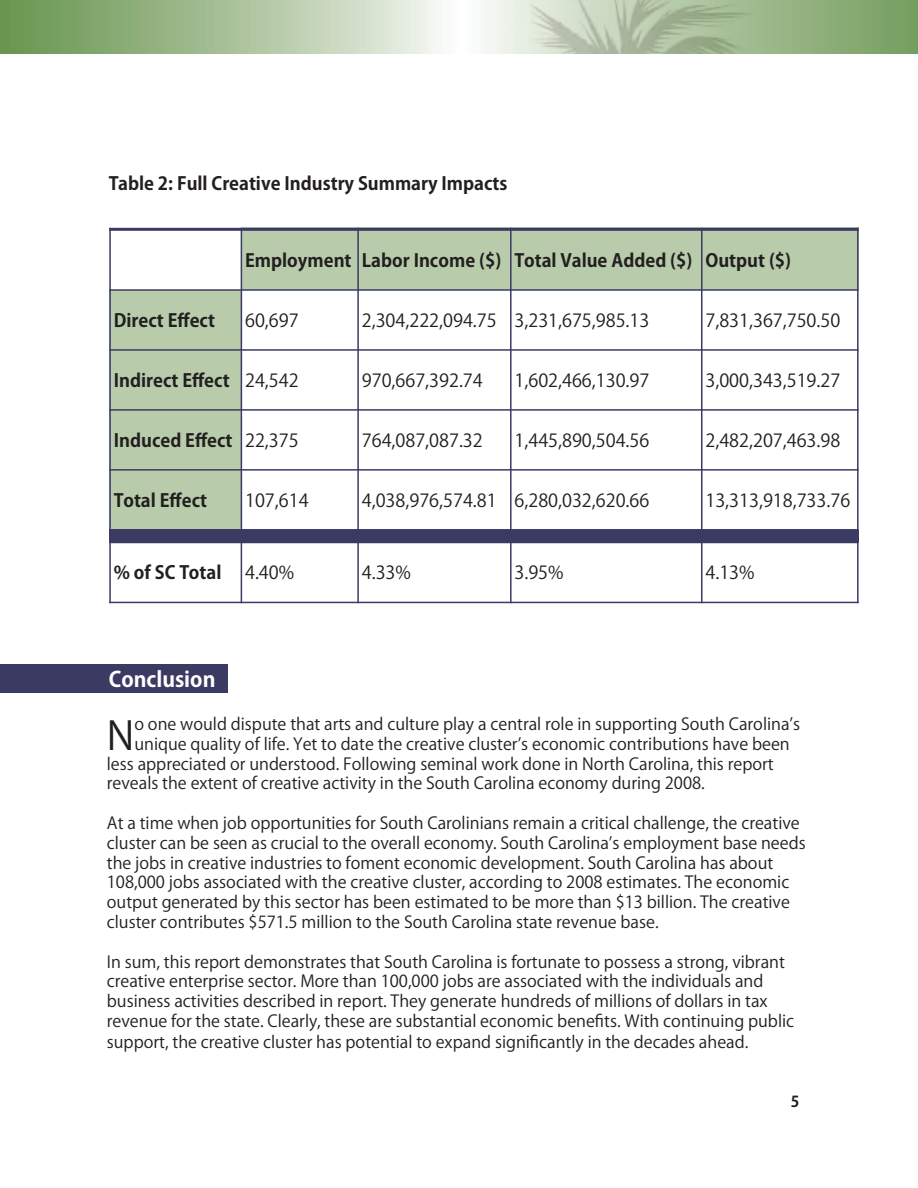
<style>
.page{position:relative;width:918px;height:1188px;background:#fff}
.page>*{position:absolute;margin:0;border:0;box-sizing:border-box;transform-origin:0 0}
.t1{font:39px "Koz Go Pro";color:#231f20}
.t2{font:700 21px "Koz Go Pro";color:#fff}
.t3{font:18px "Koz Go Pro";color:#231f20}
.t4{font:700 18px "Koz Go Pro";color:#231f20}
.t5{font:16.5px/19.8px "Koz Go Pro";color:#231f20}
.t6{font:700 15px "Koz Go Pro";color:#231f20}
.s1{font-weight:400}
</style>
<div class="page">
<svg style="left:0;top:0;width:431px;height:54px;background:#a6c097"></svg>
<img style="left:431px;top:0;width:487px;height:54px">
<div style="left:241px;top:228px;width:117px;height:62px;background:#b8ccac"></div>
<div style="left:358px;top:228px;width:153px;height:62px;background:#b8ccac"></div>
<div style="left:511px;top:228px;width:191px;height:62px;background:#b8ccac"></div>
<div style="left:702px;top:228px;width:157px;height:62px;background:#b8ccac"></div>
<div style="left:109px;top:290px;width:132px;height:60px;background:#b8ccac"></div>
<div style="left:109px;top:350px;width:132px;height:60px;background:#b8ccac"></div>
<div style="left:109px;top:410px;width:132px;height:60px;background:#b8ccac"></div>
<div style="left:109px;top:470px;width:132px;height:60px;background:#b8ccac"></div>
<div style="left:109px;top:530px;width:132px;height:12px;background:#3b3a63"></div>
<div style="left:241px;top:530px;width:117px;height:12px;background:#3b3a63"></div>
<div style="left:358px;top:530px;width:153px;height:12px;background:#3b3a63"></div>
<div style="left:511px;top:530px;width:191px;height:12px;background:#3b3a63"></div>
<div style="left:702px;top:530px;width:157px;height:12px;background:#3b3a63"></div>
<hr style="left:109px;top:228px;width:2px;height:375px;background:#3b3a63">
<hr style="left:241px;top:228px;width:1px;height:375px;background:#3b3a63">
<hr style="left:357px;top:228px;width:2px;height:375px;background:#3b3a63">
<hr style="left:510px;top:228px;width:2px;height:375px;background:#3b3a63">
<hr style="left:701px;top:228px;width:1px;height:375px;background:#3b3a63">
<hr style="left:857px;top:228px;width:2px;height:375px;background:#3b3a63">
<hr style="left:109px;top:228px;width:750px;height:3px;background:#3b3a63">
<hr style="left:109px;top:289px;width:750px;height:2px;background:#3b3a63">
<hr style="left:109px;top:349px;width:750px;height:2px;background:#3b3a63">
<hr style="left:109px;top:409px;width:750px;height:2px;background:#3b3a63">
<hr style="left:109px;top:469px;width:750px;height:2px;background:#3b3a63">
<hr style="left:109px;top:529px;width:750px;height:2px;background:#3b3a63">
<hr style="left:109px;top:542px;width:750px;height:1px;background:#3b3a63">
<hr style="left:109px;top:602px;width:750px;height:1px;background:#3b3a63">
<div style="left:0;top:664px;width:228px;height:29px;background:#3b3a63"></div>
<p class="t4" style="left:109px;top:172px;width:400px">Table 2: Full Creative Industry Summary Impacts</p>
<p class="t4" style="left:245px;top:249px;width:548px">Employment Labor Income ($) Total Value Added ($) Output ($)</p>
<p class="t4" style="left:114px;top:309px;width:103px">Direct Effect</p>
<p class="t3" style="left:245px;top:309px;width:55px">60,697</p>
<p class="t3" style="left:362px;top:309px;width:289px">2,304,222,094.75 3,231,675,985.13</p>
<p class="t3" style="left:705px;top:309px;width:136px">7,831,367,750.50</p>
<p class="t4" style="left:114px;top:369px;width:186px">Indirect Effect <span class="s1">24,542</span></p>
<p class="t3" style="left:362px;top:369px;width:122px">970,667,392.74</p>
<p class="t3" style="left:515px;top:369px;width:136px">1,602,466,130.97</p>
<p class="t3" style="left:705px;top:369px;width:136px">3,000,343,519.27</p>
<p class="t4" style="left:114px;top:429px;width:186px">Induced Effect <span class="s1">22,375</span></p>
<p class="t3" style="left:362px;top:428px;width:122px">764,087,087.32</p>
<p class="t3" style="left:515px;top:428px;width:136px">1,445,890,504.56</p>
<p class="t3" style="left:705px;top:428px;width:136px">2,482,207,463.98</p>
<p class="t4" style="left:114px;top:488px;width:95px">Total Effect</p>
<p class="t3" style="left:245px;top:488px;width:65px">107,614</p>
<p class="t3" style="left:362px;top:488px;width:289px">4,038,976,574.81 6,280,032,620.66</p>
<p class="t3" style="left:705px;top:488px;width:146px">13,313,918,733.76</p>
<p class="t4" style="left:114px;top:561px;width:109px">% of SC Total</p>
<p class="t3" style="left:245px;top:561px;width:51px">4.40%</p>
<p class="t3" style="left:362px;top:561px;width:51px">4.33%</p>
<p class="t3" style="left:515px;top:561px;width:51px">3.95%</p>
<p class="t3" style="left:705px;top:561px;width:51px">4.13%</p>
<p class="t2" style="left:109px;top:666px;width:108px">Conclusion</p>
<p class="t1" style="left:107px;top:710px;width:29px">N</p>
<p class="t5" style="left:134px;top:715px;width:667px">o one would dispute that arts and culture play a central role in supporting South Carolina’s</p>
<p class="t5" style="left:134px;top:734px;width:657px">unique quality of life. Yet to date the creative cluster’s economic contributions have been</p>
<p class="t5" style="left:107px;top:754px;width:668px">less appreciated or understood. Following seminal work done in North Carolina, this report</p>
<p class="t5" style="left:107px;top:774px;width:599px">reveals the extent of creative activity in the South Carolina economy during 2008.</p>
<p class="t5" style="left:107px;top:814px;width:700px">At a time when job opportunities for South Carolinians remain a critical challenge, the creative cluster can be seen as crucial to the overall economy. South Carolina’s employment base needs the jobs in creative industries to foment economic development. South Carolina has about 108,000 jobs associated with the creative cluster, according to 2008 estimates. The economic output generated by this sector has been estimated to be more than $13 billion. The creative cluster contributes $571.5 million to the South Carolina state revenue base.</p>
<p class="t5" style="left:107px;top:952px;width:689px">In sum, this report demonstrates that South Carolina is fortunate to possess a strong, vibrant creative enterprise sector. More than 100,000 jobs are associated with the individuals and business activities described in report. They generate hundreds of millions of dollars in tax revenue for the state. Clearly, these are substantial economic benefits. With continuing public support, the creative cluster has potential to expand significantly in the decades ahead.</p>
<p class="t6" style="left:791px;top:1092px;width:10px">5</p>
</div>
